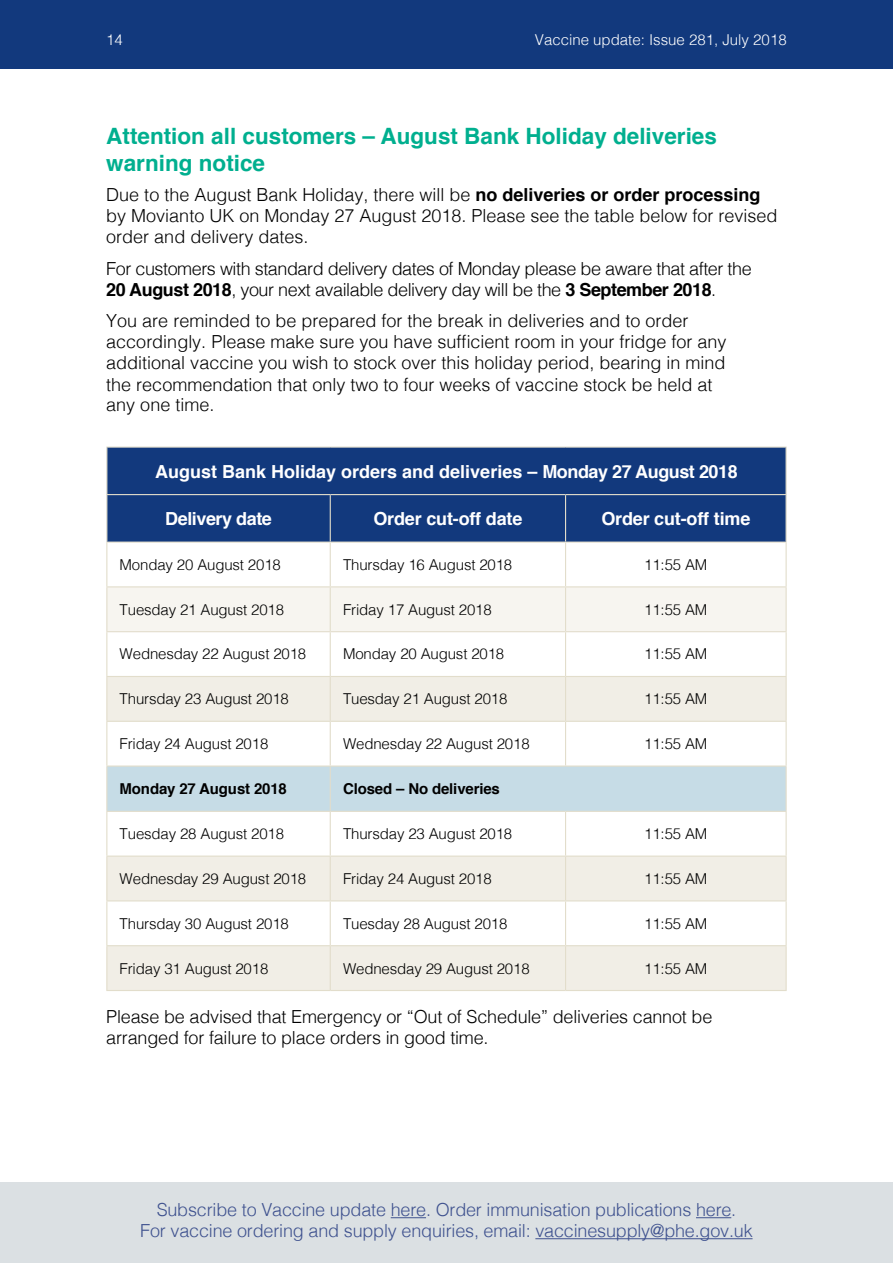
<style>
.page{position:relative;width:893px;height:1263px;background:#fff}
.page>*{position:absolute;margin:0;border:0;box-sizing:border-box;transform-origin:0 0}
.t1{font:700 22.5px/27px "Helvetica";color:#00af8f}
.t2{font:300 18px/21px "Helvetica";color:#000}
.t3{font:300 18px/21px "Helvetica";letter-spacing:-.025em;color:#000}
.t4{font:300 18px "Helvetica";letter-spacing:-.01em;color:#3f528f}
.t5{font:700 18px "Helvetica";letter-spacing:-.01em;color:#fff}
.t6{font:300 15px "Helvetica";letter-spacing:-.01em;color:#000}
.t7{font:700 15px "Helvetica";letter-spacing:-.01em;color:#000}
.t8{font:300 15px "Helvetica";color:#fff}
.s1{font-weight:700}
</style>
<div class="page">
<div style="left:0;top:1182px;width:893px;height:81px;background:#dbe0e3"></div>
<div style="left:0;top:0;width:893px;height:68px;background:#12397d"></div>
<hr style="left:391px;top:1217px;width:35px;height:1px;background:#3f528f">
<hr style="left:696px;top:1217px;width:35px;height:1px;background:#3f528f">
<hr style="left:535px;top:1238px;width:217px;height:1px;background:#3f528f">
<div style="left:107px;top:448px;width:678px;height:93px;background:#12397d"></div>
<svg style="left:107px;top:543px;width:678px;height:88px"></svg>
<svg style="left:107px;top:677px;width:678px;height:313px;fill:#f1eee6"></svg>
<div style="left:107px;top:767px;width:678px;height:44px;background:#c6dce6"></div>
<hr style="left:106px;top:446px;width:224px;height:2px;background:#e2ddcb">
<hr style="left:106px;top:448px;width:1px;height:46px;background:#e2ddcb">
<hr style="left:330px;top:446px;width:236px;height:2px;background:#e2ddcb">
<hr style="left:566px;top:446px;width:221px;height:2px;background:#e2ddcb">
<hr style="left:785px;top:448px;width:2px;height:46px;background:#e2ddcb">
<hr style="left:106px;top:494px;width:224px;height:1px;background:#e2ddcb">
<hr style="left:106px;top:495px;width:1px;height:46px;background:#e2ddcb">
<hr style="left:330px;top:494px;width:236px;height:1px;background:#e2ddcb">
<hr style="left:330px;top:495px;width:1px;height:46px;background:#e2ddcb">
<hr style="left:566px;top:494px;width:221px;height:1px;background:#e2ddcb">
<hr style="left:565px;top:495px;width:1px;height:46px;background:#e2ddcb">
<hr style="left:785px;top:495px;width:2px;height:46px;background:#e2ddcb">
<hr style="left:106px;top:541px;width:224px;height:2px;background:#e2ddcb">
<hr style="left:106px;top:543px;width:1px;height:43px;background:#e2ddcb">
<hr style="left:330px;top:541px;width:236px;height:2px;background:#e2ddcb">
<hr style="left:330px;top:543px;width:1px;height:43px;background:#e2ddcb">
<hr style="left:566px;top:541px;width:221px;height:2px;background:#e2ddcb">
<hr style="left:565px;top:543px;width:1px;height:43px;background:#e2ddcb">
<hr style="left:785px;top:543px;width:2px;height:43px;background:#e2ddcb">
<hr style="left:106px;top:586px;width:224px;height:1px;background:#e2ddcb">
<hr style="left:106px;top:587px;width:1px;height:44px;background:#e2ddcb">
<hr style="left:330px;top:586px;width:236px;height:1px;background:#e2ddcb">
<hr style="left:330px;top:587px;width:1px;height:44px;background:#e2ddcb">
<hr style="left:566px;top:586px;width:221px;height:1px;background:#e2ddcb">
<hr style="left:565px;top:587px;width:1px;height:44px;background:#e2ddcb">
<hr style="left:785px;top:587px;width:2px;height:44px;background:#e2ddcb">
<hr style="left:106px;top:631px;width:224px;height:1px;background:#e2ddcb">
<hr style="left:106px;top:632px;width:1px;height:44px;background:#e2ddcb">
<hr style="left:330px;top:631px;width:236px;height:1px;background:#e2ddcb">
<hr style="left:330px;top:632px;width:1px;height:44px;background:#e2ddcb">
<hr style="left:566px;top:631px;width:221px;height:1px;background:#e2ddcb">
<hr style="left:565px;top:632px;width:1px;height:44px;background:#e2ddcb">
<hr style="left:785px;top:632px;width:2px;height:44px;background:#e2ddcb">
<hr style="left:106px;top:676px;width:224px;height:1px;background:#e2ddcb">
<hr style="left:106px;top:677px;width:1px;height:44px;background:#e2ddcb">
<hr style="left:330px;top:676px;width:236px;height:1px;background:#e2ddcb">
<hr style="left:330px;top:677px;width:1px;height:44px;background:#e2ddcb">
<hr style="left:566px;top:676px;width:221px;height:1px;background:#e2ddcb">
<hr style="left:565px;top:677px;width:1px;height:44px;background:#e2ddcb">
<hr style="left:785px;top:677px;width:2px;height:44px;background:#e2ddcb">
<hr style="left:106px;top:721px;width:224px;height:1px;background:#e2ddcb">
<hr style="left:106px;top:722px;width:1px;height:43px;background:#e2ddcb">
<hr style="left:330px;top:721px;width:236px;height:1px;background:#e2ddcb">
<hr style="left:330px;top:722px;width:1px;height:43px;background:#e2ddcb">
<hr style="left:566px;top:721px;width:221px;height:1px;background:#e2ddcb">
<hr style="left:565px;top:722px;width:1px;height:43px;background:#e2ddcb">
<hr style="left:785px;top:722px;width:2px;height:43px;background:#e2ddcb">
<hr style="left:106px;top:765px;width:224px;height:2px;background:#e2ddcb">
<hr style="left:106px;top:767px;width:1px;height:44px;background:#e2ddcb">
<hr style="left:330px;top:765px;width:236px;height:2px;background:#e2ddcb">
<hr style="left:330px;top:767px;width:1px;height:44px;background:#e2ddcb">
<hr style="left:566px;top:765px;width:221px;height:2px;background:#e2ddcb">
<hr style="left:785px;top:767px;width:2px;height:44px;background:#e2ddcb">
<hr style="left:106px;top:811px;width:224px;height:1px;background:#e2ddcb">
<hr style="left:106px;top:812px;width:1px;height:43px;background:#e2ddcb">
<hr style="left:330px;top:811px;width:236px;height:1px;background:#e2ddcb">
<hr style="left:330px;top:812px;width:1px;height:43px;background:#e2ddcb">
<hr style="left:566px;top:811px;width:221px;height:1px;background:#e2ddcb">
<hr style="left:565px;top:812px;width:1px;height:43px;background:#e2ddcb">
<hr style="left:785px;top:812px;width:2px;height:43px;background:#e2ddcb">
<hr style="left:106px;top:855px;width:224px;height:2px;background:#e2ddcb">
<hr style="left:106px;top:857px;width:1px;height:43px;background:#e2ddcb">
<hr style="left:330px;top:855px;width:236px;height:2px;background:#e2ddcb">
<hr style="left:330px;top:857px;width:1px;height:43px;background:#e2ddcb">
<hr style="left:566px;top:855px;width:221px;height:2px;background:#e2ddcb">
<hr style="left:565px;top:857px;width:1px;height:43px;background:#e2ddcb">
<hr style="left:785px;top:857px;width:2px;height:43px;background:#e2ddcb">
<hr style="left:106px;top:900px;width:224px;height:1px;background:#e2ddcb">
<hr style="left:106px;top:901px;width:1px;height:44px;background:#e2ddcb">
<hr style="left:330px;top:900px;width:236px;height:1px;background:#e2ddcb">
<hr style="left:330px;top:901px;width:1px;height:44px;background:#e2ddcb">
<hr style="left:566px;top:900px;width:221px;height:1px;background:#e2ddcb">
<hr style="left:565px;top:901px;width:1px;height:44px;background:#e2ddcb">
<hr style="left:785px;top:901px;width:2px;height:44px;background:#e2ddcb">
<hr style="left:106px;top:945px;width:224px;height:1px;background:#e2ddcb">
<hr style="left:106px;top:946px;width:1px;height:44px;background:#e2ddcb">
<hr style="left:330px;top:945px;width:236px;height:1px;background:#e2ddcb">
<hr style="left:330px;top:946px;width:1px;height:44px;background:#e2ddcb">
<hr style="left:566px;top:945px;width:221px;height:1px;background:#e2ddcb">
<hr style="left:565px;top:946px;width:1px;height:44px;background:#e2ddcb">
<hr style="left:785px;top:946px;width:2px;height:44px;background:#e2ddcb">
<hr style="left:106px;top:990px;width:224px;height:1px;background:#e2ddcb">
<hr style="left:330px;top:990px;width:236px;height:1px;background:#e2ddcb">
<hr style="left:566px;top:990px;width:221px;height:1px;background:#e2ddcb">
<p class="t8" style="left:106px;top:27px;width:18px">14</p>
<p class="t8" style="left:535px;top:27px;width:253px">Vaccine update: Issue 281, July 2018</p>
<p class="t1" style="left:106px;top:123px;width:612px">Attention all customers – August Bank Holiday deliveries warning notice</p>
<p class="t2" style="left:106px;top:183px;width:673px">Due to the August Bank Holiday, there will be <span class="s1">no deliveries or order processing </span>by Movianto UK on Monday 27 August 2018. Please see the table below for revised order and delivery dates.</p>
<p class="t3" style="left:106px;top:257px;width:647px">For customers with standard delivery dates of Monday please be aware that after the<br><span class="s1">20 August 2018</span>, your next available delivery day will be the <span class="s1">3 September 2018</span>.</p>
<p class="t2" style="left:106px;top:309px;width:622px">You are reminded to be prepared for the break in deliveries and to order accordingly. Please make sure you have sufficient room in your fridge for any additional vaccine you wish to stock over this holiday period, bearing in mind the recommendation that only two to four weeks of vaccine stock be held at any one time.</p>
<p class="t5" style="left:155px;top:457px;width:584px">August Bank Holiday orders and deliveries – Monday 27 August 2018</p>
<p class="t5" style="left:165px;top:504px;width:108px">Delivery date</p>
<p class="t5" style="left:373px;top:504px;width:150px">Order cut-off date</p>
<p class="t5" style="left:601px;top:504px;width:150px">Order cut-off time</p>
<p class="t6" style="left:120px;top:552px;width:163px">Monday 20 August 2018</p>
<p class="t6" style="left:343px;top:552px;width:171px">Thursday 16 August 2018</p>
<p class="t6" style="left:644px;top:552px;width:65px">11:55 AM</p>
<p class="t6" style="left:120px;top:597px;width:166px">Tuesday 21 August 2018</p>
<p class="t6" style="left:343px;top:597px;width:150px">Friday 17 August 2018</p>
<p class="t6" style="left:644px;top:597px;width:65px">11:55 AM</p>
<p class="t6" style="left:120px;top:641px;width:188px">Wednesday 22 August 2018</p>
<p class="t6" style="left:343px;top:641px;width:163px">Monday 20 August 2018</p>
<p class="t6" style="left:644px;top:641px;width:65px">11:55 AM</p>
<p class="t6" style="left:120px;top:686px;width:171px">Thursday 23 August 2018</p>
<p class="t6" style="left:343px;top:686px;width:166px">Tuesday 21 August 2018</p>
<p class="t6" style="left:644px;top:686px;width:65px">11:55 AM</p>
<p class="t6" style="left:120px;top:731px;width:150px">Friday 24 August 2018</p>
<p class="t6" style="left:343px;top:731px;width:188px">Wednesday 22 August 2018</p>
<p class="t6" style="left:644px;top:731px;width:65px">11:55 AM</p>
<p class="t7" style="left:120px;top:777px;width:169px">Monday 27 August 2018</p>
<p class="t7" style="left:343px;top:777px;width:158px">Closed – No deliveries</p>
<p class="t6" style="left:120px;top:821px;width:166px">Tuesday 28 August 2018</p>
<p class="t6" style="left:343px;top:821px;width:171px">Thursday 23 August 2018</p>
<p class="t6" style="left:644px;top:821px;width:65px">11:55 AM</p>
<p class="t6" style="left:120px;top:866px;width:188px">Wednesday 29 August 2018</p>
<p class="t6" style="left:343px;top:866px;width:150px">Friday 24 August 2018</p>
<p class="t6" style="left:644px;top:866px;width:65px">11:55 AM</p>
<p class="t6" style="left:120px;top:911px;width:171px">Thursday 30 August 2018</p>
<p class="t6" style="left:343px;top:911px;width:166px">Tuesday 28 August 2018</p>
<p class="t6" style="left:644px;top:911px;width:65px">11:55 AM</p>
<p class="t6" style="left:120px;top:955px;width:150px">Friday 31 August 2018</p>
<p class="t6" style="left:343px;top:955px;width:188px">Wednesday 29 August 2018</p>
<p class="t6" style="left:644px;top:955px;width:65px">11:55 AM</p>
<p class="t2" style="left:106px;top:1005px;width:608px">Please be advised that Emergency or “Out of Schedule” deliveries cannot be arranged for failure to place orders in good time.</p>
<p class="t4" style="left:157px;top:1195px;width:581px">Subscribe to Vaccine update here. Order immunisation publications here.</p>
<p class="t4" style="left:140px;top:1216px;width:614px">For vaccine ordering and supply enquiries, email: vaccinesupply@phe.gov.uk</p>
</div>
